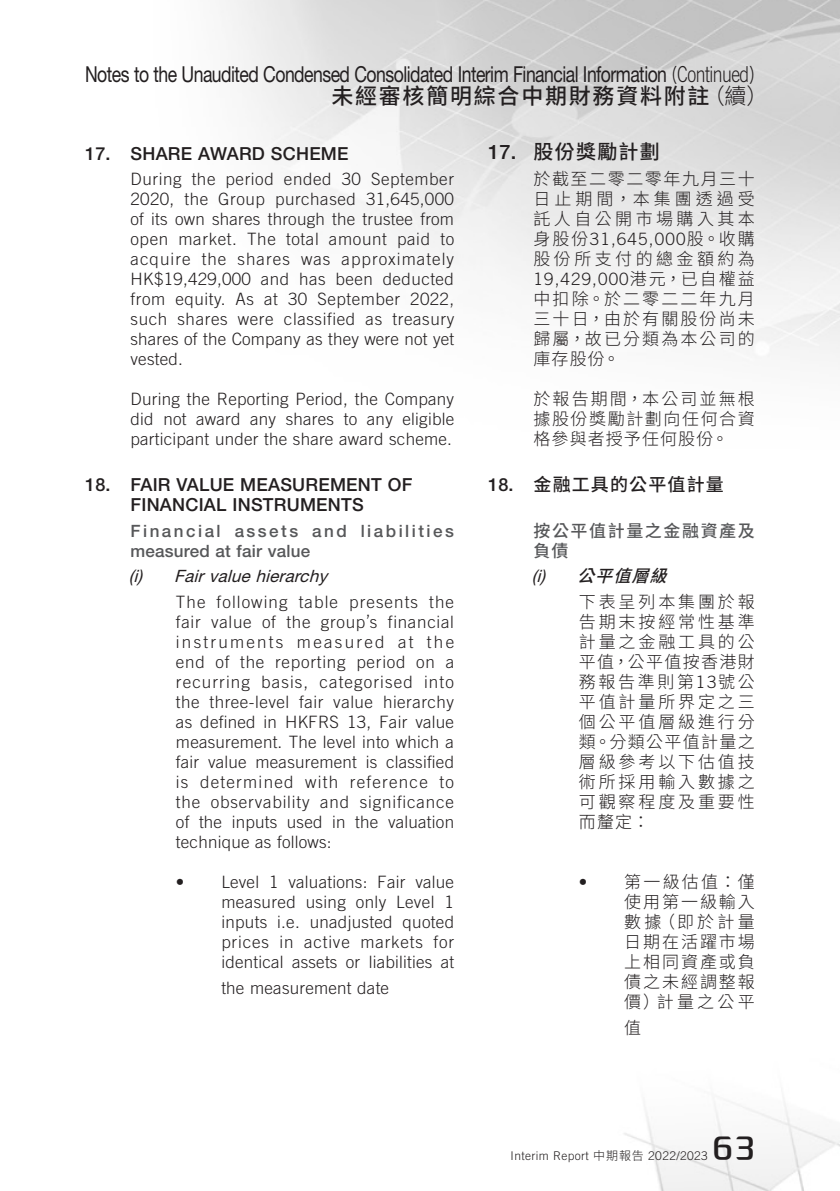
<style>
.page{position:relative;width:840px;height:1191px;background:#fff}
.page>*{position:absolute;margin:0;border:0;box-sizing:border-box;transform-origin:0 0}
.t1{font:35px "Tensentype Rui Hei GB18030 W3";color:#231f20}
.t2{font:22px "Helvetica Neue LT Std";letter-spacing:-.03em;color:#231f20;scale:.8 1}
.t3{font:500 22px "Source Han Sans TC";letter-spacing:.08em;color:#231f20}
.C_Heading_1{font:500 20px "Source Han Sans TC";letter-spacing:.065em;color:#231f20}
.Heading_1{font:500 18px/20px "Helvetica Neue LT Std";letter-spacing:.015em;color:#231f20;text-align:center}
.Heading_1-2{font:500 18px "Source Han Sans TC";letter-spacing:.065em;color:#231f20}
.Body_Text{font:300 17px/20px "Trade Gothic LT Std";letter-spacing:.015em;color:#231f20;text-align:justify}
.Body_Text-2{font:300 17px/20px "Source Han Sans TC";letter-spacing:.165em;color:#231f20;text-align:justify}
.C_Body_Text{font:300 17px/20px "Source Han Sans TC";letter-spacing:.125em;color:#231f20;text-align:justify}
.Body_Text-3{font:500 17px/20px "Helvetica Neue LT Std";letter-spacing:.145em;color:#57585a}
.Heading_3{font:italic 17px "Helvetica Neue LT Std";color:#231f20}
.Body_Text-4{font:500 17px/20px "Source Han Sans TC";letter-spacing:.09em;color:#57585a}
.Heading_3-2{font:italic 500 17px "Source Han Sans TC";color:#231f20}
.t4{font:300 12px "Trade Gothic LT Std";letter-spacing:.03em;color:#231f20}
.s1{font-family:"Trade Gothic LT Std";font-weight:300}
.s2{font-weight:300}
.s3{font-family:"Helvetica Neue LT Std"}
.s4{font-family:"Trade Gothic LT Std"}
.s5{font-family:"Helvetica Neue LT Std";font-weight:400}
.s6{font-family:"Source Han Sans TC"}
</style>
<div class="page">
<img style="left:221px;top:0;width:618px;height:1191px">
<p class="t2" style="left:85px;top:61px;width:838px">Notes to the Unaudited Condensed Consolidated Interim Financial Information <span class="s1">(Continued)</span></p>
<p class="t3" style="left:331px;top:83px;width:438px">未經審核簡明綜合中期財務資料附註<span class="s2">（續）</span></p>
<p class="C_Heading_1" style="left:488px;top:141px;width:173px"><span class="s3">17.</span> 股份獎勵計劃</p>
<p class="C_Body_Text" style="left:533px;top:169px;width:223px">於截至二零二零年九月三十日止期間，本集團透過受託人自公開市場購入其本身股份<span class="s4">31,645,000</span>股。收購股份所支付的總金額約為<span class="s4">19,429,000</span>港元，已自權益中扣除。於二零二二年九月三十日，由於有關股份尚未歸屬，故已分類為本公司的庫存股份。</p>
<p class="C_Body_Text" style="left:533px;top:389px;width:223px">於報告期間，本公司並無根據股份獎勵計劃向任何合資格參與者授予任何股份。</p>
<p class="Heading_1-2" style="left:488px;top:474px;width:237px"><span class="s3">18.</span> 金融工具的公平值計量</p>
<p class="Body_Text-4" style="left:533px;top:520px;width:223px">按公平值計量之金融資產及負債</p>
<p class="Heading_3-2" style="left:531px;top:566px;width:149px"><span class="s5">(i)</span> 公平值層級</p>
<p class="Body_Text-2" style="left:578px;top:592px;width:177px">下表呈列本集團於報告期末按經常性基準計量之金融工具的公平值，公平值按香港財務報告準則第<span class="s4">13</span>號公平值計量所界定之三個公平值層級進行分類。分類公平值計量之層級參考以下估值技術所採用輸入數據之可觀察程度及重要性而釐定：</p>
<p class="Heading_1" style="left:85px;top:143px;width:265px">17. SHARE AWARD SCHEME</p>
<p class="Body_Text" style="left:130px;top:169px;width:325px">During the period ended 30 September 2020, the Group purchased 31,645,000 of its own shares through the trustee from open market. The total amount paid to acquire the shares was approximately HK$19,429,000 and has been deducted from equity. As at 30 September 2022, such shares were classified as treasury shares of the Company as they were not yet vested.</p>
<p class="Body_Text" style="left:130px;top:389px;width:325px">During the Reporting Period, the Company did not award any shares to any eligible participant under the share award scheme.</p>
<p class="Heading_1" style="left:85px;top:474px;width:328px">18. FAIR VALUE MEASUREMENT OF<br>FINANCIAL INSTRUMENTS</p>
<p class="Body_Text-3" style="left:130px;top:520px;width:325px">Financial assets and liabilities measured at fair value</p>
<p class="Heading_3" style="left:129px;top:566px;width:205px">(i) Fairvaluehierarchy</p>
<p class="Body_Text" style="left:176px;top:592px;width:279px">The following table presents the fair value of the group’s financial instruments measured at the end of the reporting period on a recurring basis, categorised into the three-level fair value hierarchy as defined in HKFRS 13, Fair value measurement. The level into which a fair value measurement is classified is determined with reference to the observability and significance of the inputs used in the valuation technique as follows:</p>
<p class="Body_Text" style="left:221px;top:872px;width:234px;text-indent:-45px">• Level 1 valuations: Fair value measured using only Level 1 inputs i.e. unadjusted quoted prices in active markets for identical assets or liabilities at</p>
<p class="Body_Text" style="left:221px;top:978px;width:169px">the measurement date</p>
<p class="Body_Text-2" style="left:624px;top:872px;width:132px;text-indent:-45px"><span class="s4">•</span> 第一級估值：僅使用第一級輸入數據（即於計量日期在活躍市場上相同資產或負債之未經調整報價）計量之公平</p>
<p class="Body_Text-2" style="left:624px;top:1018px;width:18px">值</p>
<h1 class="t1" style="left:712px;top:1124px;width:43px">63</h1>
<p class="t4" style="left:510px;top:1148px;width:198px">Interim Report <span class="s6">中期報告</span> 2022/2023</p>
</div>
